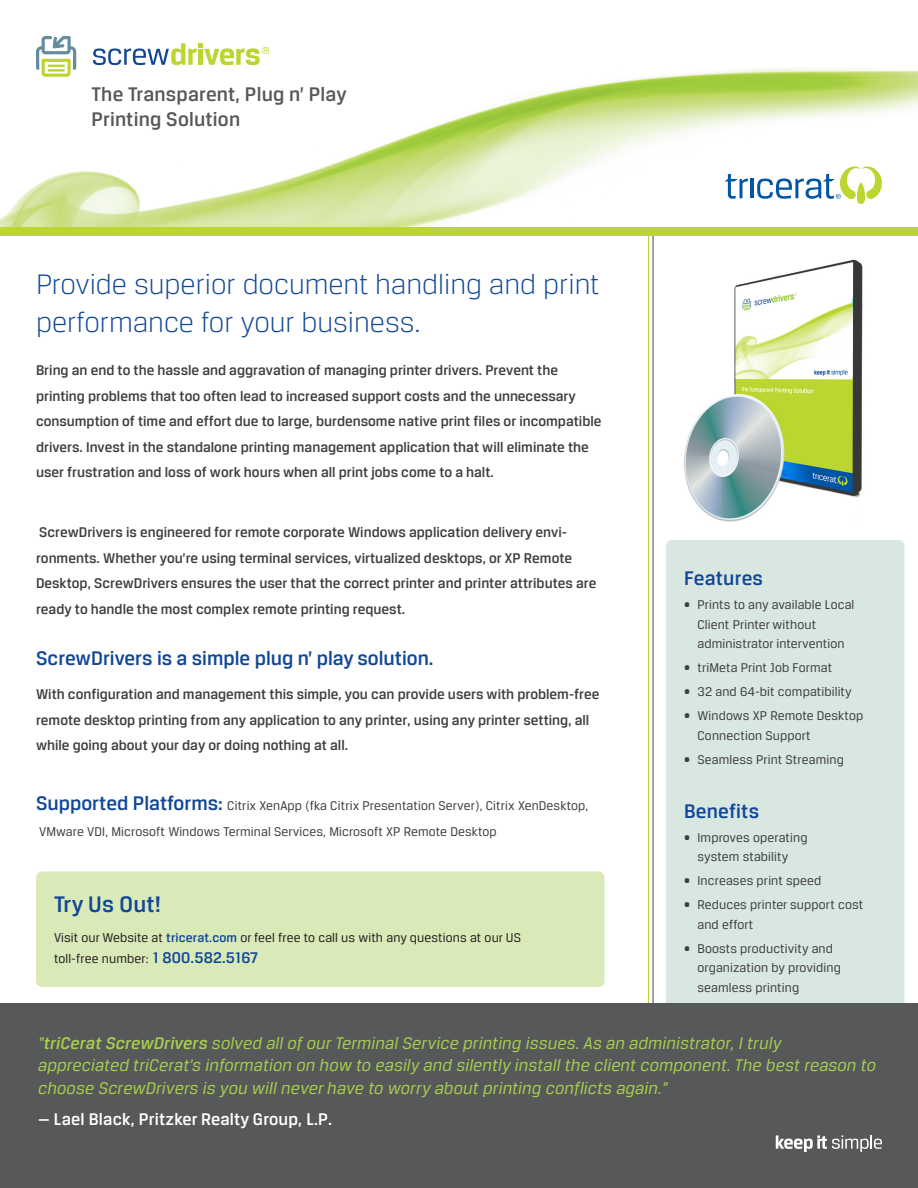
<style>
.page{position:relative;width:918px;height:1188px;background:#fff}
.page>*{position:absolute;margin:0;border:0;box-sizing:border-box;transform-origin:0 0}
.Subhead{font:300 30px/37.5px "Breuer Text";color:#114797}
.t1{font:500 24px "Breuer Text";letter-spacing:.01em;color:#114797}
.t2{font:500 21px/25.2px "Breuer Text";letter-spacing:.01em;color:#57585a}
.Subhead-2{font:500 21px "Breuer Text";color:#114797}
.Benefit_Text{font:500 21px "Breuer Text";letter-spacing:.01em;color:#114797}
.t3{font:italic 18px/22.5px "Breuer Text";letter-spacing:.01em;color:#a5cf4c}
.t4{font:500 18px "Breuer Text";letter-spacing:.01em;color:#fff}
.Subhead-3{font:500 15px/25.5px "Breuer Text";color:#3e3e3f}
.Benefit_Text-2{font:13.5px/19.5px "Breuer Text";letter-spacing:.01em;color:#3e3e3f}
.Subhead-4{font:13.5px/25.5px "Breuer Text";letter-spacing:.01em;color:#3e3e3f}
.t5{font:13.5px/21px "Breuer Text";letter-spacing:.01em;color:#231f20}
.s1{font-weight:500;font-size:21px;color:#114797}
.s2{font-weight:500;color:#114797}
.s3{font-weight:500;font-size:16.5px;color:#114797}
.s4{font-weight:500}
</style>
<div class="page">
<img style="left:684px;top:259px;width:179px;height:263px">
<div style="left:669px;top:543px;width:232px;height:471px;background:#d9e7e1;border-radius:3px"></div>
<div style="left:666px;top:540px;width:238px;height:477px;border:6px solid #d9e7e1;border-radius:3px"></div>
<div style="left:39px;top:874px;width:563px;height:110px;background:#dae9b8;border-radius:3px"></div>
<div style="left:36px;top:872px;width:569px;height:115px;border:6px solid #dae9b8;border-radius:3px"></div>
<hr style="left:648px;top:217px;width:1px;height:926px;background:#bcd531">
<hr style="left:652px;top:217px;width:2px;height:926px;background:#57585a">
<div style="left:0;top:1004px;width:918px;height:184px;background:#57585a"></div>
<img style="left:0;top:66px;width:918px;height:161px">
<div style="left:0;top:227px;width:918px;height:9px;background:#bcd531"></div>
<hr style="left:750px;top:179px;width:3px;height:19px;background:#0155a5">
<svg style="left:725px;top:174px;width:23px;height:25px"></svg>
<svg style="left:757px;top:166px;width:126px;height:38px"></svg>
<svg style="left:93px;top:43px;width:176px;height:22px"></svg>
<svg style="left:36px;top:36px;width:40px;height:41px"></svg>
<svg style="left:776px;top:1135px;width:106px;height:17px"></svg>
<p class="t2" style="left:92px;top:82px;width:257px">The Transparent, Plug n’ Play<br>Printing Solution</p>
<p class="Subhead" style="left:36px;top:265px;width:565px">Provide superior document handling and print performance for your business.</p>
<p class="Subhead-3" style="left:36px;top:357px;width:567px">Bring an end to the hassle and aggravation of managing printer drivers. Prevent the printing problems that too often lead to increased support costs and the unnecessary consumption of time and effort due to large, burdensome native print files or incompatible drivers. Invest in the standalone printing management application that will eliminate the user frustration and loss of work hours when all print jobs come to a halt.</p>
<p class="Subhead-3" style="left:36px;top:519px;width:562px">ScrewDrivers is engineered for remote corporate Windows application delivery envi&shy;ronments. Whether you’re using terminal services, virtualized desktops, or XP Remote Desktop, ScrewDrivers ensures the user that the correct printer and printer attributes are ready to handle the most complex remote printing request.</p>
<p class="Subhead-2" style="left:36px;top:646px;width:399px">ScrewDrivers is a simple plug n’ play solution.</p>
<p class="Subhead-3" style="left:36px;top:681px;width:565px">With configuration and management this simple, you can provide users with problem-free remote desktop printing from any application to any printer, using any printer setting, all while going about your day or doing nothing at all.</p>
<p class="Subhead-4" style="left:36px;top:793px;width:554px"><span class="s1">Supported Platforms:</span> Citrix XenApp (fka Citrix Presentation Server), Citrix XenDesktop,<br>VMware VDI, Microsoft Windows Terminal Services, Microsoft XP Remote Desktop</p>
<p class="t1" style="left:54px;top:891px;width:109px">Try Us Out!</p>
<p class="t5" style="left:54px;top:927px;width:468px">Visit our Website at <span class="s2">tricerat.com</span> or feel free to call us with any questions at our US toll-free number: <span class="s3">1 800.582.5167</span></p>
<p class="Benefit_Text" style="left:684px;top:567px;width:81px">Features</p>
<p class="Benefit_Text-2" style="left:698px;top:595px;width:158px;text-indent:-14px">• Prints to any available Local<br>Client Printer without administrator intervention</p>
<p class="Benefit_Text-2" style="left:684px;top:658px;width:150px">• triMeta Print Job Format</p>
<p class="Benefit_Text-2" style="left:684px;top:682px;width:169px">• 32 and 64-bit compatibility</p>
<p class="Benefit_Text-2" style="left:698px;top:706px;width:167px;text-indent:-14px">• Windows XP Remote Desktop<br>Connection Support</p>
<p class="Benefit_Text-2" style="left:684px;top:749px;width:161px">• Seamless Print Streaming</p>
<p class="Benefit_Text" style="left:684px;top:799px;width:77px">Benefits</p>
<p class="Benefit_Text-2" style="left:684px;top:827px;width:125px;text-align:center">• Improves operating system stability</p>
<p class="Benefit_Text-2" style="left:684px;top:871px;width:139px">• Increases print speed</p>
<p class="Benefit_Text-2" style="left:698px;top:895px;width:167px;text-indent:-14px">• Reduces printer support cost and effort</p>
<p class="Benefit_Text-2" style="left:698px;top:938px;width:145px;text-indent:-14px">• Boosts productivity and organization by providing seamless printing</p>
<p class="t3" style="left:38px;top:1031px;width:839px">“<span class="s4">triCerat ScrewDrivers</span> solved all of our Terminal Service printing issues. As an administrator, I truly appreciated triCerat’s information on how to easily and silently install the client component. The best reason to choose ScrewDrivers is you will never have to worry about printing conflicts again.”</p>
<p class="t4" style="left:38px;top:1110px;width:296px">— Lael Black, Pritzker Realty Group, L.P.</p>
</div>
